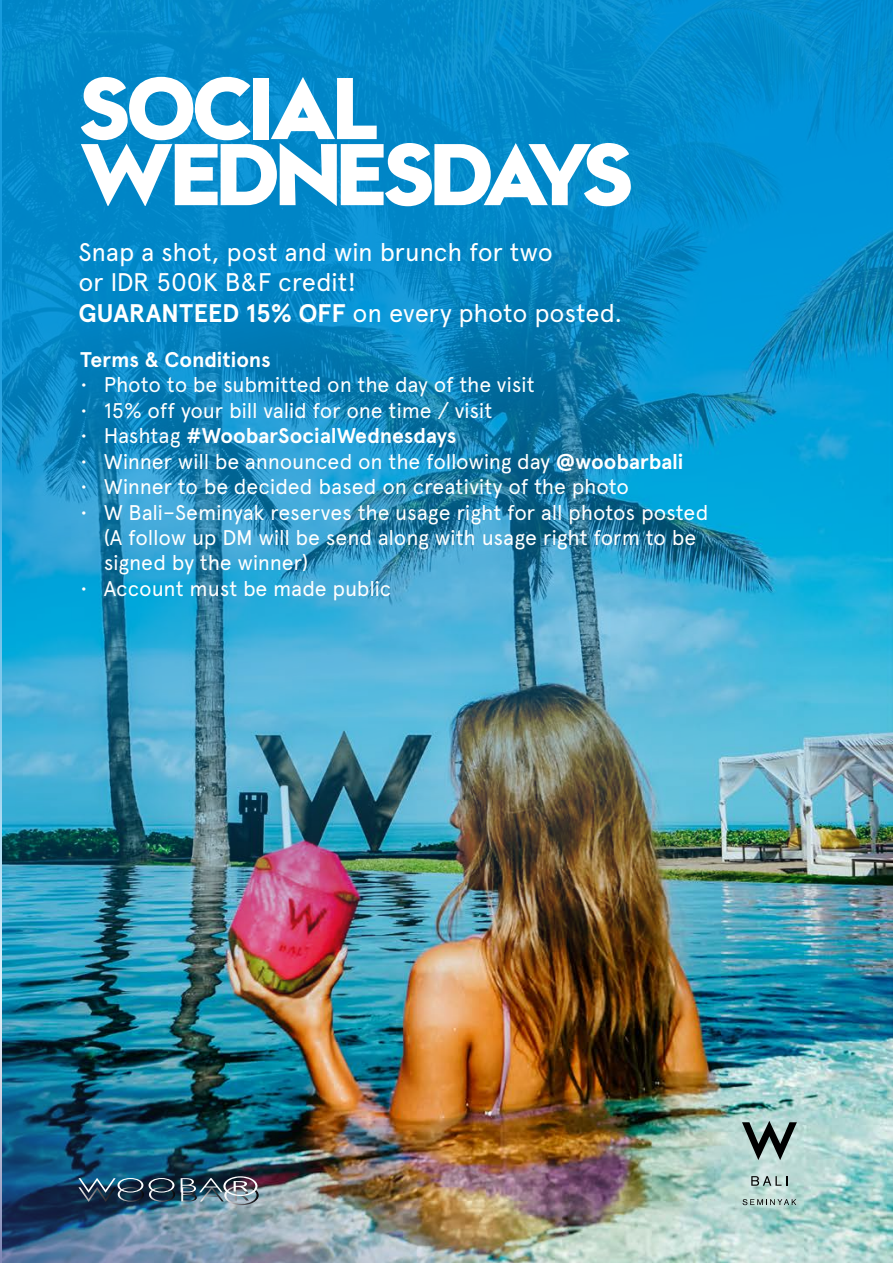
<style>
.page{position:relative;width:893px;height:1263px;background:#fff}
.page>*{position:absolute;margin:0;border:0;box-sizing:border-box;transform-origin:0 0}
.t1{font:700 79.35px/66px "W Sans New";color:#fff}
.t2{font:25.5px/30.6px "Apercu Pro";letter-spacing:-.01em;color:#fff}
.t3{font:21.15px/25.5px "Apercu Pro";letter-spacing:-.01em;color:#fff}
.t4{font:700 21.15px "Apercu Pro";letter-spacing:-.005em;color:#fff}
.s1{font-weight:700}
.s2{font-weight:400}
</style>
<div class="page">
<svg style="left:0;top:0;width:893px;height:387px;background:#048ac9"></svg>
<img style="left:0;top:387px;width:893px;height:876px">
<svg style="left:742px;top:1121px;width:55px;height:39px;background:#798c89"></svg>
<svg style="left:751px;top:1176px;width:37px;height:10px"></svg>
<svg style="left:743px;top:1199px;width:53px;height:6px"></svg>
<svg style="left:78px;top:1178px;width:97px;height:24px;background:#334d62"></svg>
<img style="left:181px;top:1176px;width:78px;height:29px">
<h1 class="t1" style="left:80px;top:79px;width:552px">SOCIAL<br>WEDNESDAYS</h1>
<p class="t2" style="left:78px;top:234px;width:545px">Snap a shot, post and win brunch for two<br>or IDR 500K B&amp;F credit!<br><span class="s1">GUARANTEED 15% OFF</span> on every photo posted.</p>
<p class="t4" style="left:80px;top:343px;width:192px">Terms &amp; Conditions</p>
<p class="t3" style="left:80px;top:370px;width:456px">• Photo to be submitted on the day of the visit</p>
<p class="t3" style="left:80px;top:396px;width:414px">• 15% off your bill valid for one time / visit</p>
<p class="t4" style="left:80px;top:420px;width:378px"><span class="s2">• Hashtag</span> #WoobarSocialWednesdays</p>
<p class="t3" style="left:80px;top:447px;width:604px">• Winner will be announced on the following day <span class="s1">@woobarbali</span></p>
<p class="t3" style="left:80px;top:472px;width:550px">• Winner to be decided based on creativity of the photo</p>
<p class="t3" style="left:104px;top:498px;width:606px;text-indent:-23px">• W Bali–Seminyak reserves the usage right for all photos posted (A follow up DM will be send along with usage right form to be signed by the winner)</p>
<p class="t3" style="left:80px;top:574px;width:312px">• Account must be made public</p>
</div>
